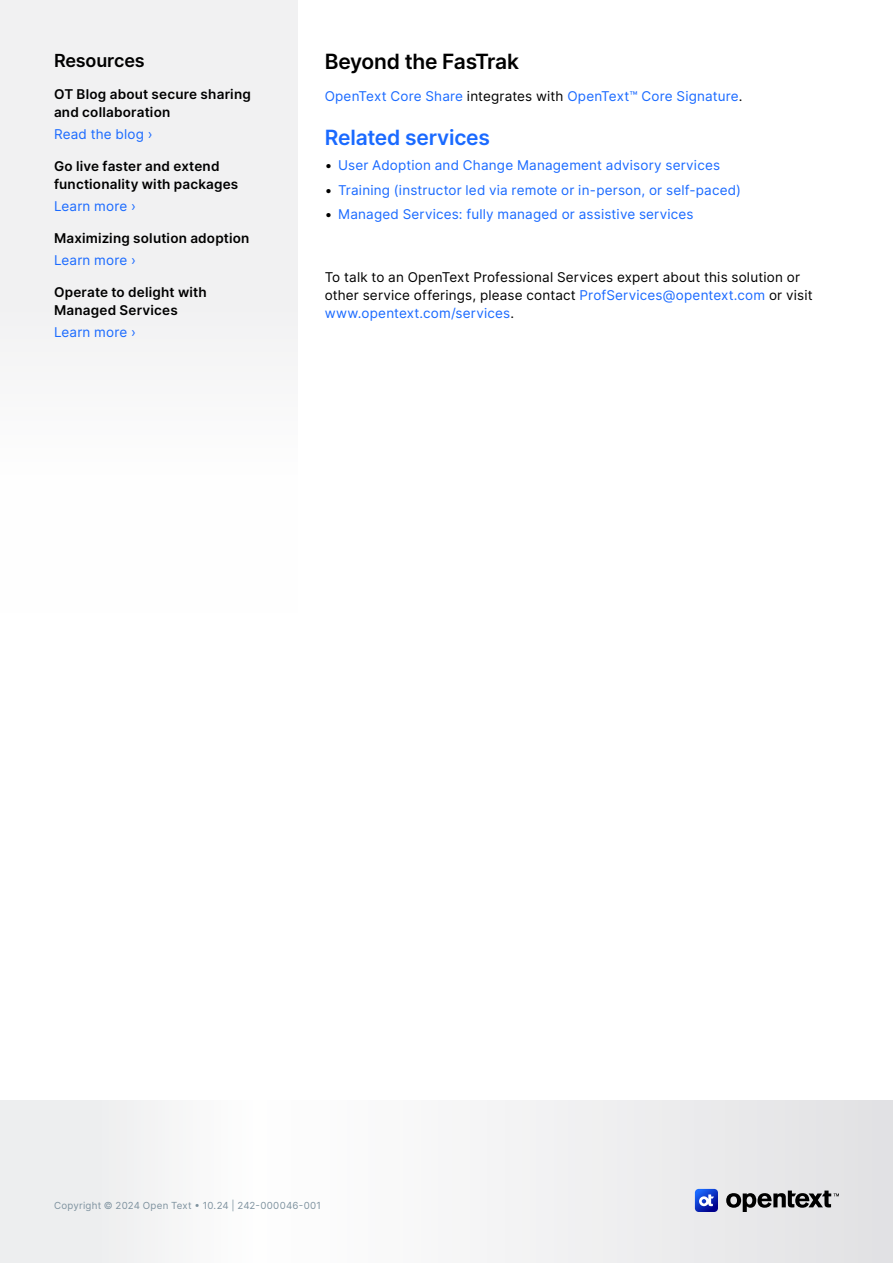
<style>
.page{position:relative;width:893px;height:1263px;background:#fff}
.page>*{position:absolute;margin:0;border:0;box-sizing:border-box;transform-origin:0 0}
.H2_Heading{font:600 21px "Inter";letter-spacing:-.015em;color:#000}
.H2_Heading-2{font:600 21px "Inter";letter-spacing:-.01em;color:#1a6aff}
.H3_Heading{font:600 18px "Inter";letter-spacing:-.01em;color:#000}
.Body{font:13.5px "Inter";letter-spacing:.015em;color:#1a6aff}
.Body-2{font:13.5px/18px "Inter";letter-spacing:.015em;color:#000}
.Body-3{font:600 13.5px/18px "Inter";letter-spacing:.015em;color:#000}
.t1{font:9.75px "Inter";letter-spacing:.025em;color:#7e929f}
.s1{color:#000}
.s2{color:#1a6aff}
</style>
<div class="page">
<svg style="left:0;top:1101px;width:893px;height:162px"></svg>
<svg style="left:726px;top:1190px;width:113px;height:22px"></svg>
<svg style="left:695px;top:1189px;width:23px;height:23px"></svg>
<div style="left:0;top:0;width:298px;height:352px;background:#f1f1f2"></div>
<h3 class="H3_Heading" style="left:54px;top:47px;width:92px">Resources</h3>
<p class="Body-3" style="left:54px;top:84px;width:198px">OT Blog about secure sharing and collaboration</p>
<p class="Body" style="left:54px;top:124px;width:100px">Read the blog ›</p>
<p class="Body-3" style="left:54px;top:156px;width:186px">Go live faster and extend functionality with packages</p>
<p class="Body" style="left:54px;top:196px;width:84px">Learn more ›</p>
<p class="Body-3" style="left:54px;top:228px;width:197px">Maximizing solution adoption</p>
<p class="Body" style="left:54px;top:250px;width:84px">Learn more ›</p>
<p class="Body-3" style="left:54px;top:282px;width:154px">Operate to delight with<br>Managed Services</p>
<p class="Body" style="left:54px;top:322px;width:84px">Learn more ›</p>
<h2 class="H2_Heading" style="left:325px;top:46px;width:196px">Beyond the FasTrak</h2>
<p class="Body" style="left:325px;top:86px;width:419px">OpenText Core Share <span class="s1">integrates with</span> OpenText™ Core Signature<span class="s1">.</span></p>
<h2 class="H2_Heading-2" style="left:325px;top:122px;width:167px">Related services</h2>
<p class="Body" style="left:325px;top:155px;width:397px"><span class="s1">•</span> User Adoption and Change Management advisory services</p>
<p class="Body" style="left:325px;top:180px;width:418px"><span class="s1">•</span> Training (instructor led via remote or in-person, or self-paced)</p>
<p class="Body" style="left:325px;top:205px;width:370px"><span class="s1">•</span> Managed Services: fully managed or assistive services</p>
<p class="Body-2" style="left:325px;top:268px;width:489px">To talk to an OpenText Professional Services expert about this solution or other service offerings, please contact <span class="s2">ProfServices@opentext.com</span> or visit <span class="s2">www.opentext.com/services</span>.</p>
<p class="t1" style="left:54px;top:1198px;width:268px">Copyright © 2024 Open Text • 10.24 | 242-000046-001</p>
</div>
